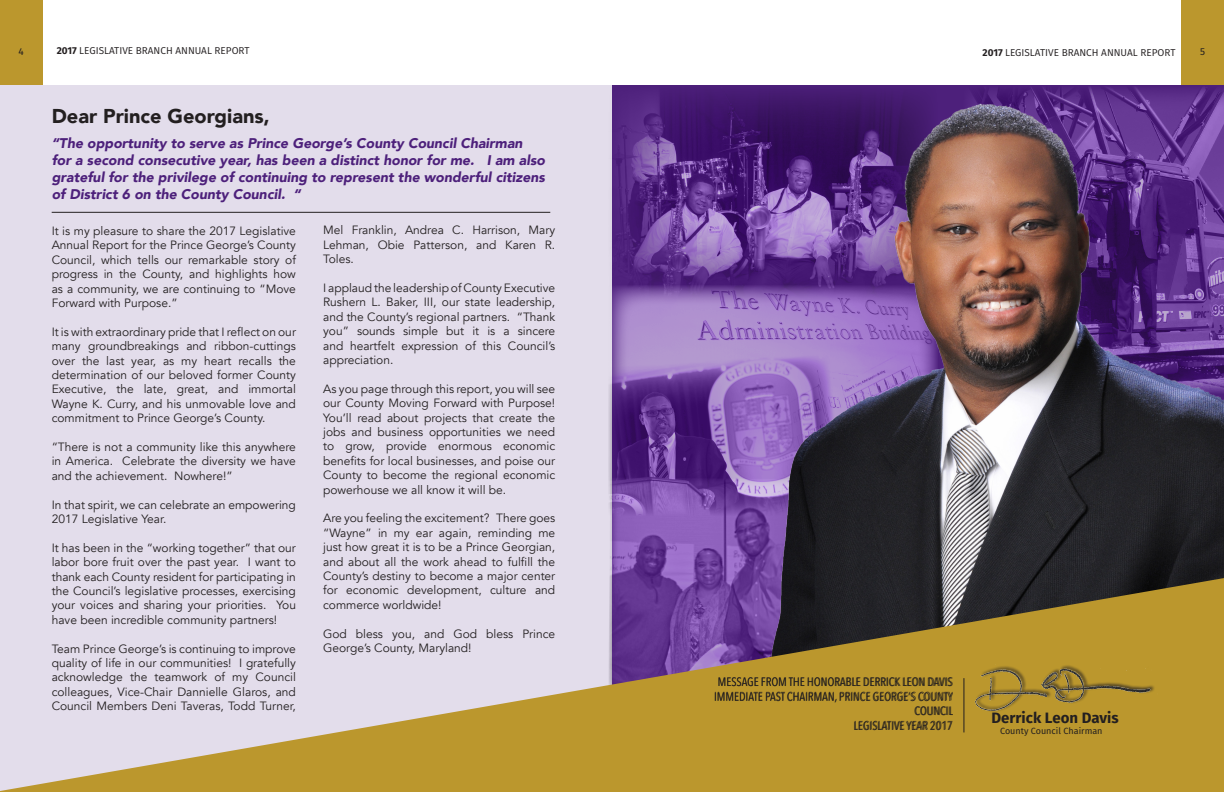
<style>
.page{position:relative;width:1224px;height:792px;background:#fff}
.page>*{position:absolute;margin:0;border:0;box-sizing:border-box;transform-origin:0 0}
.t1{font:900 20px "Avenir";color:#231f20}
.t2{font:700 15px "Fira Sans";color:#231f20}
.t3{font:italic 900 14px/16.8px "Avenir";color:#4d207b}
.t4{font:12px/14.4px "Avenir";color:#231f20;text-align:justify}
.t5{font:12px/14.4px "Avenir Next Condensed";color:#231f20;text-align:right}
.t6{font:10px "Fira Sans";color:#231f20}
.t7{font:10px "Fira Sans";color:#231f20}
.t8{font:9px "Fira Sans";color:#231f20}
.s1{font-weight:700}
</style>
<div class="page">
<div style="left:0;top:85px;width:1224px;height:707px;background:#e3ddeb"></div>
<img style="left:612px;top:85px;width:125px;height:200px">
<img style="left:609px;top:515px;width:128px;height:63px">
<img style="left:608px;top:285px;width:129px;height:230px">
<hr style="left:52px;top:212px;width:498px;height:1px;background:#231f20">
<img style="left:737px;top:85px;width:487px;height:493px">
<svg style="left:0;top:578px;width:1224px;height:214px"></svg>
<hr style="left:964px;top:678px;width:1px;height:54px;background:#231f20">
<img style="left:965px;top:658px;width:194px;height:61px">
<div style="left:715px;top:678px;width:238px;height:52px;background:#231f20;opacity:.75"></div>
<div style="left:1181px;top:0;width:43px;height:85px;background:#bb972d"></div>
<div style="left:0;top:0;width:43px;height:85px;background:#bb972d"></div>
<p class="t7" style="left:19px;top:44px;width:7px">4</p>
<p class="t6" style="left:57px;top:44px;width:194px"><span class="s1">2017</span> LEGISLATIVE BRANCH ANNUAL REPORT</p>
<p class="t6" style="left:983px;top:46px;width:194px"><span class="s1">2017</span> LEGISLATIVE BRANCH ANNUAL REPORT</p>
<p class="t7" style="left:1200px;top:44px;width:7px">5</p>
<h1 class="t1" style="left:52px;top:99px;width:220px">Dear Prince Georgians,</h1>
<p class="t3" style="left:52px;top:135px;width:495px">“The opportunity to serve as Prince George’s County Council Chairman for a second consecutive year, has been a distinct honor for me. I am also grateful for the privilege of continuing to represent the wonderful citizens of District 6 on the County Council. “</p>
<p class="t4" style="left:52px;top:224px;width:246px">It is my pleasure to share the 2017 Legislative Annual Report for the Prince George’s County Council, which tells our remarkable story of progress in the County, and highlights how as a community, we are continuing to “Move Forward with Purpose.”</p>
<p class="t4" style="left:52px;top:325px;width:246px">It is with extraordinary pride that I reflect on our many groundbreakings and ribbon-cuttings over the last year, as my heart recalls the determination of our beloved former County Executive, the late, great, and immortal Wayne K. Curry, and his unmovable love and commitment to Prince George’s County.</p>
<p class="t4" style="left:52px;top:440px;width:246px">“There is not a community like this anywhere in America. Celebrate the diversity we have and the achievement. Nowhere!”</p>
<p class="t4" style="left:52px;top:497px;width:246px">In that spirit, we can celebrate an empowering<br>2017 Legislative Year.</p>
<p class="t4" style="left:52px;top:541px;width:246px">It has been in the “working together” that our labor bore fruit over the past year. I want to thank each County resident for participating in the Council’s legislative processes, exercising your voices and sharing your priorities. You have been incredible community partners!</p>
<p class="t4" style="left:52px;top:641px;width:246px">Team Prince George’s is continuing to improve quality of life in our communities! I gratefully acknowledge the teamwork of my Council colleagues, Vice-Chair Dannielle Glaros, and Council Members Deni Taveras, Todd Turner,</p>
<p class="t4" style="left:323px;top:223px;width:234px">Mel Franklin, Andrea C. Harrison, Mary Lehman, Obie Patterson, and Karen R.<br>Toles.</p>
<p class="t4" style="left:323px;top:281px;width:234px">I applaud the leadership of County Executive Rushern L. Baker, III, our state leadership, and the County’s regional partners. “Thank you” sounds simple but it is a sincere and heartfelt expression of this Council’s appreciation.</p>
<p class="t4" style="left:323px;top:382px;width:234px">As you page through this report, you will see our County Moving Forward with Purpose!<br>You’ll read about projects that create the jobs and business opportunities we need to grow, provide enormous economic benefits for local businesses, and poise our County to become the regional economic powerhouse we all know it will be.</p>
<p class="t4" style="left:323px;top:511px;width:234px">Are you feeling the excitement? There goes “Wayne” in my ear again, reminding me just how great it is to be a Prince Georgian, and about all the work ahead to fulfill the County’s destiny to become a major center for economic development, culture and commerce worldwide!</p>
<p class="t4" style="left:323px;top:627px;width:234px">God bless you, and God bless Prince<br>George’s County, Maryland!</p>
<p class="t5" style="left:714px;top:674px;width:240px">MESSAGE FROM THE HONORABLE DERRICK LEON DAVIS<br>IMMEDIATE PAST CHAIRMAN, PRINCE GEORGE’S COUNTY<br>COUNCIL<br>LEGISLATIVE YEAR 2017</p>
<p class="t2" style="left:991px;top:708px;width:129px">Derrick Leon Davis</p>
<p class="t8" style="left:1000px;top:725px;width:104px">County Council Chairman</p>
</div>
